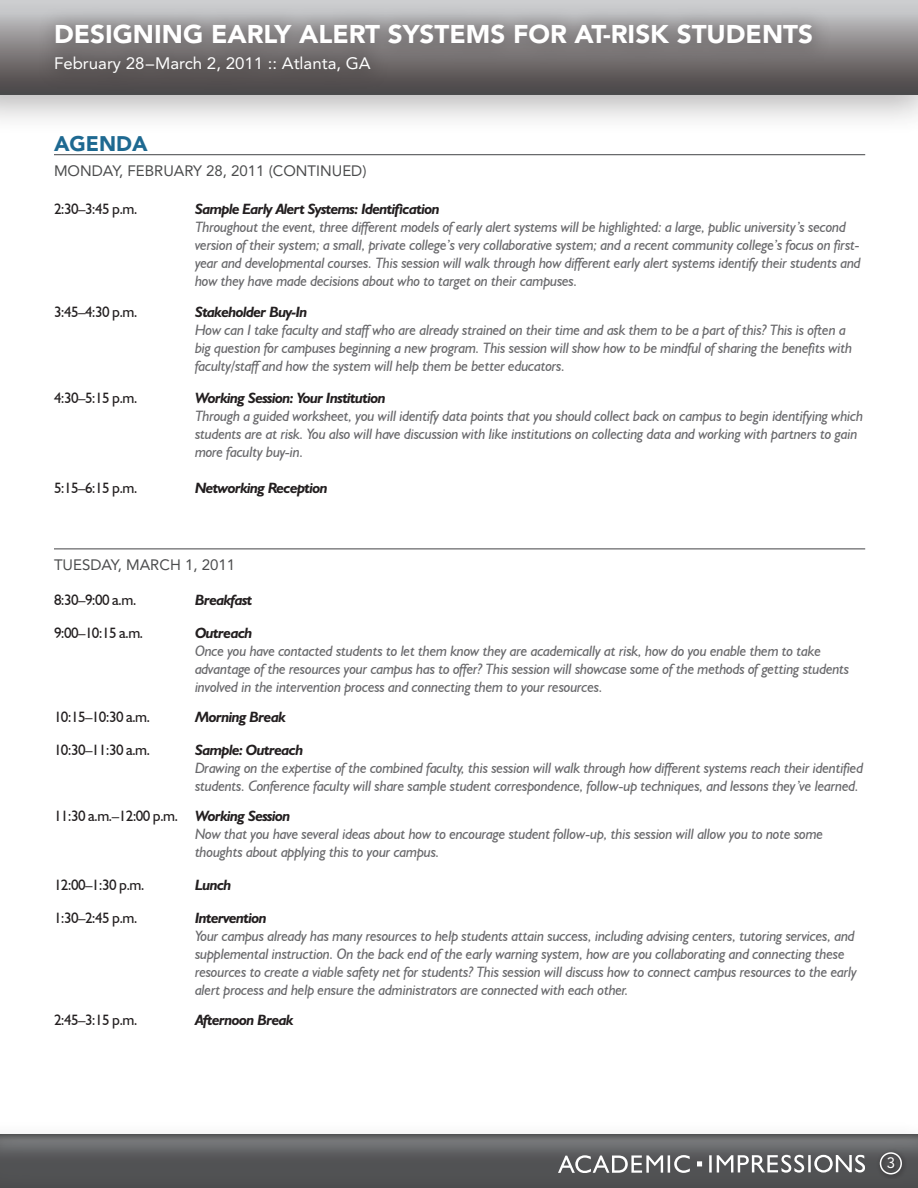
<style>
.page{position:relative;width:918px;height:1188px;background:#fff}
.page>*{position:absolute;margin:0;border:0;box-sizing:border-box;transform-origin:0 0}
.t1{font:900 25.5px "Avenir LT Std";color:#fff}
.HEADERS{font:900 21px "Avenir LT Std";color:#1e6991}
.t2{font:16.5px "Avenir LT Std";color:#fff}
.DESCRIPTION{font:italic 15px/18px "Humanist 521 BT";letter-spacing:-.02em;color:#69696c}
.Agenda{font:15px "Humanist 521 BT";letter-spacing:-.04em;color:#231f20}
.Agenda-2{font:italic 700 15px "Humanist 521 BT";letter-spacing:-.04em;color:#231f20}
.DATE{font:15px "Avenir LT Std";color:#4b4c4d}
.t3{font:15px "Avenir LT Std";color:#fff}
.s1{font-weight:700;font-style:italic}
</style>
<div class="page">
<svg style="left:0;top:1134px;width:918px;height:53px;background:#5b5c5d"></svg>
<svg style="left:697px;top:1161px;width:5px;height:5px"></svg>
<svg style="left:558px;top:1155px;width:132px;height:18px"></svg>
<hr style="left:709px;top:1155px;width:3px;height:18px;background:#fff">
<svg style="left:717px;top:1155px;width:87px;height:18px"></svg>
<hr style="left:808px;top:1155px;width:3px;height:17px;background:#fff">
<svg style="left:814px;top:1155px;width:51px;height:18px"></svg>
<div style="left:0;top:0;width:918px;height:133px;background:#231f20;opacity:.31"></div>
<div style="left:0;top:0;width:918px;height:94px;background:linear-gradient(to bottom,#d3d4d6,#453f3f)"></div>
<div style="left:33px;top:3px;width:798px;height:88px;background:#231f20;opacity:.27"></div>
<div style="left:876px;top:1149px;width:31px;height:30px;background:#231f20;opacity:.75"></div>
<div style="left:880px;top:1152px;width:22px;height:22px;border:2px solid #fff;border-radius:50%"></div>
<div style="left:887px;top:1158px;width:10px;height:13px;background:#4a4a4c"></div>
<hr style="left:54px;top:154px;width:811px;height:1px;background:#57585a">
<hr style="left:54px;top:548px;width:811px;height:1px;background:#57585a">
<h1 class="t1" style="left:54px;top:19px;width:761px">DESIGNING EARLY ALERT SYSTEMS FOR AT-RISK STUDENTS</h1>
<p class="t2" style="left:54px;top:53px;width:318px">February 28–March 2, 2011 :: Atlanta, GA</p>
<p class="HEADERS" style="left:54px;top:131px;width:95px">AGENDA</p>
<p class="DATE" style="left:54px;top:162px;width:314px">MONDAY, FEBRUARY 28, 2011 (CONTINUED)</p>
<p class="Agenda" style="left:54px;top:200px;width:85px">2:30–3:45 p.m.</p>
<p class="Agenda-2" style="left:195px;top:199px;width:246px">Sample Early Alert Systems: Identification</p>
<p class="DESCRIPTION" style="left:195px;top:217px;width:667px">Throughout the event, three different models of early alert systems will be highlighted: a large, public university’s second version of their system; a small, private college’s very collaborative system; and a recent community college’s focus on first&shy;year and developmental courses. This session will walk through how different early alert systems identify their students and how they have made decisions about who to target on their campuses.</p>
<p class="Agenda" style="left:54px;top:303px;width:85px">3:45–4:30 p.m.</p>
<p class="Agenda-2" style="left:195px;top:303px;width:114px">Stakeholder Buy-In</p>
<p class="DESCRIPTION" style="left:195px;top:321px;width:659px">How can I take faculty and staff who are already strained on their time and ask them to be a part of this? This is often a big question for campuses beginning a new program. This session will show how to be mindful of sharing the benefits with faculty/staff and how the system will help them be better educators.</p>
<p class="Agenda" style="left:54px;top:389px;width:85px">4:30–5:15 p.m.</p>
<p class="Agenda-2" style="left:195px;top:388px;width:192px">Working Session: Your Institution</p>
<p class="DESCRIPTION" style="left:195px;top:406px;width:670px">Through a guided worksheet, you will identify data points that you should collect back on campus to begin identifying which students are at risk. You also will have discussion with like institutions on collecting data and working with partners to gain more faculty buy-in.</p>
<p class="Agenda" style="left:54px;top:479px;width:85px">5:15–6:15 p.m.</p>
<p class="Agenda-2" style="left:195px;top:478px;width:134px">Networking Reception</p>
<p class="DATE" style="left:54px;top:556px;width:183px">TUESDAY, MARCH 1, 2011</p>
<p class="Agenda" style="left:54px;top:591px;width:84px">8:30–9:00 a.m.</p>
<p class="Agenda-2" style="left:195px;top:591px;width:59px">Breakfast</p>
<p class="Agenda" style="left:54px;top:624px;width:91px">9:00–10:15 a.m.</p>
<p class="Agenda-2" style="left:195px;top:624px;width:59px">Outreach</p>
<p class="DESCRIPTION" style="left:195px;top:642px;width:656px">Once you have contacted students to let them know they are academically at risk, how do you enable them to take advantage of the resources your campus has to offer? This session will showcase some of the methods of getting students involved in the intervention process and connecting them to your resources.</p>
<p class="Agenda" style="left:54px;top:708px;width:98px">10:15–10:30 a.m.</p>
<p class="Agenda-2" style="left:195px;top:708px;width:92px">Morning Break</p>
<p class="Agenda" style="left:54px;top:741px;width:98px">10:30–11:30 a.m.</p>
<p class="Agenda-2" style="left:195px;top:741px;width:110px">Sample: Outreach</p>
<p class="DESCRIPTION" style="left:195px;top:759px;width:670px">Drawing on the expertise of the combined faculty, this session will walk through how different systems reach their identified students. Conference faculty will share sample student correspondence, follow-up techniques, and lessons they’ve learned.</p>
<p class="Agenda" style="left:54px;top:807px;width:238px">11:30 a.m.–12:00 p.m. <span class="s1">Working Session</span></p>
<p class="DESCRIPTION" style="left:195px;top:825px;width:630px">Now that you have several ideas about how to encourage student follow-up, this session will allow you to note some thoughts about applying this to your campus.</p>
<p class="Agenda" style="left:54px;top:876px;width:92px">12:00–1:30 p.m.</p>
<p class="Agenda-2" style="left:195px;top:876px;width:38px">Lunch</p>
<p class="Agenda" style="left:54px;top:909px;width:85px">1:30–2:45 p.m.</p>
<p class="Agenda-2" style="left:195px;top:909px;width:73px">Intervention</p>
<p class="DESCRIPTION" style="left:195px;top:927px;width:664px">Your campus already has many resources to help students attain success, including advising centers, tutoring services, and supplemental instruction. On the back end of the early warning system, how are you collaborating and connecting these resources to create a viable safety net for students? This session will discuss how to connect campus resources to the early alert process and help ensure the administrators are connected with each other.</p>
<p class="Agenda" style="left:54px;top:1011px;width:85px">2:45–3:15 p.m.</p>
<p class="Agenda-2" style="left:195px;top:1011px;width:100px">Afternoon Break</p>
<p class="t3" style="left:887px;top:1154px;width:10px">3</p>
</div>
